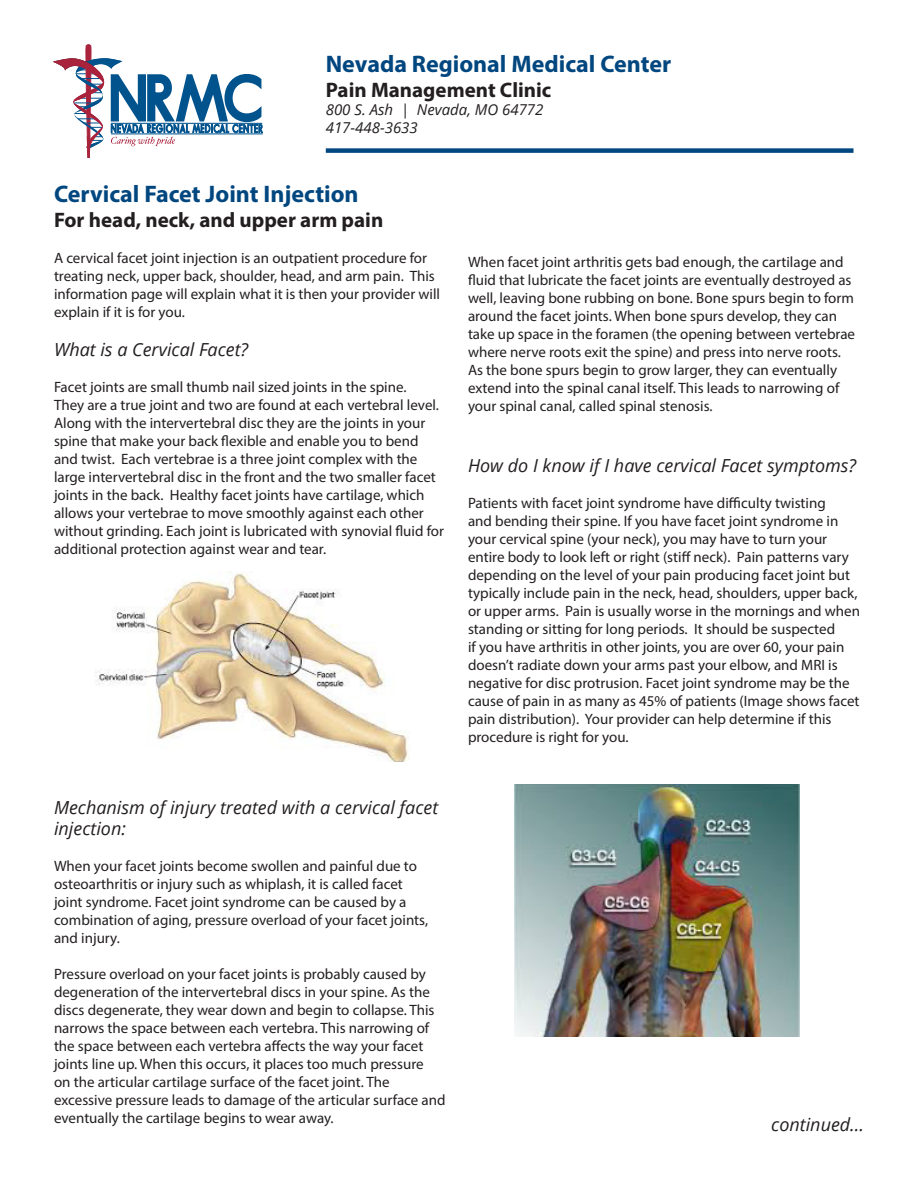
<style>
.page{position:relative;width:918px;height:1188px;background:#fff}
.page>*{position:absolute;margin:0;border:0;box-sizing:border-box;transform-origin:0 0}
.t1{font:700 24px "Myriad Pro";color:#00467f}
.t2{font:700 21px "Myriad Pro";color:#231f20}
.t3{font:italic 18px/21.6px "Open Sans";color:#231f20}
.t4{font:15px/18px "Myriad Pro";color:#231f20}
.t5{font:italic 15px "Open Sans";color:#231f20}
</style>
<div class="page">
<svg style="left:54px;top:45px;width:209px;height:113px"></svg>
<div style="left:326px;top:148px;width:527px;height:5px;background:#00467f"></div>
<img style="left:95px;top:571px;width:315px;height:191px">
<img style="left:515px;top:785px;width:285px;height:252px">
<p class="t1" style="left:326px;top:48px;width:347px">Nevada Regional Medical Center</p>
<p class="t2" style="left:326px;top:76px;width:227px">Pain Management Clinic</p>
<p class="t5" style="left:326px;top:99px;width:219px">800 S. Ash | Nevada, MO 64772</p>
<p class="t5" style="left:326px;top:117px;width:94px">417-448-3633</p>
<p class="t1" style="left:54px;top:178px;width:306px">Cervical Facet Joint Injection</p>
<p class="t2" style="left:54px;top:206px;width:331px">For head, neck, and upper arm pain</p>
<p class="t4" style="left:54px;top:249px;width:388px">A cervical facet joint injection is an outpatient procedure for treating neck, upper back, shoulder, head, and arm pain. This information page will explain what it is then your provider will explain if it is for you.</p>
<p class="t3" style="left:54px;top:339px;width:196px">What is a Cervical Facet?</p>
<p class="t4" style="left:54px;top:378px;width:392px">Facet joints are small thumb nail sized joints in the spine.<br>They are a true joint and two are found at each vertebral level.<br>Along with the intervertebral disc they are the joints in your spine that make your back flexible and enable you to bend and twist. Each vertebrae is a three joint complex with the large intervertebral disc in the front and the two smaller facet joints in the back. Healthy facet joints have cartilage, which allows your vertebrae to move smoothly against each other without grinding. Each joint is lubricated with synovial fluid for additional protection against wear and tear.</p>
<p class="t3" style="left:54px;top:796px;width:386px">Mechanism of injury treated with a cervical facet injection:</p>
<p class="t4" style="left:54px;top:857px;width:376px">When your facet joints become swollen and painful due to osteoarthritis or injury such as whiplash, it is called facet joint syndrome. Facet joint syndrome can be caused by a combination of aging, pressure overload of your facet joints, and injury.</p>
<p class="t4" style="left:54px;top:965px;width:393px">Pressure overload on your facet joints is probably caused by degeneration of the intervertebral discs in your spine. As the discs degenerate, they wear down and begin to collapse. This narrows the space between each vertebra. This narrowing of the space between each vertebra affects the way your facet joints line up. When this occurs, it places too much pressure<br>on the articular cartilage surface of the facet joint. The excessive pressure leads to damage of the articular surface and eventually the cartilage begins to wear away.</p>
<p class="t4" style="left:468px;top:253px;width:389px">When facet joint arthritis gets bad enough, the cartilage and fluid that lubricate the facet joints are eventually destroyed as well, leaving bone rubbing on bone. Bone spurs begin to form around the facet joints. When bone spurs develop, they can take up space in the foramen (the opening between vertebrae where nerve roots exit the spine) and press into nerve roots.<br>As the bone spurs begin to grow larger, they can eventually extend into the spinal canal itself. This leads to narrowing of your spinal canal, called spinal stenosis.</p>
<p class="t3" style="left:468px;top:454px;width:390px">How do I know if I have cervical Facet symptoms?</p>
<p class="t4" style="left:468px;top:494px;width:394px">Patients with facet joint syndrome have difficulty twisting<br>and bending their spine. If you have facet joint syndrome in your cervical spine (your neck), you may have to turn your entire body to look left or right (stiff neck). Pain patterns vary depending on the level of your pain producing facet joint but typically include pain in the neck, head, shoulders, upper back, or upper arms. Pain is usually worse in the mornings and when standing or sitting for long periods. It should be suspected<br>if you have arthritis in other joints, you are over 60, your pain doesn’t radiate down your arms past your elbow, and MRI is negative for disc protrusion. Facet joint syndrome may be the cause of pain in as many as 45% of patients (Image shows facet pain distribution). Your provider can help determine if this procedure is right for you.</p>
<p class="t3" style="left:771px;top:1113px;width:94px">continued...</p>
</div>
